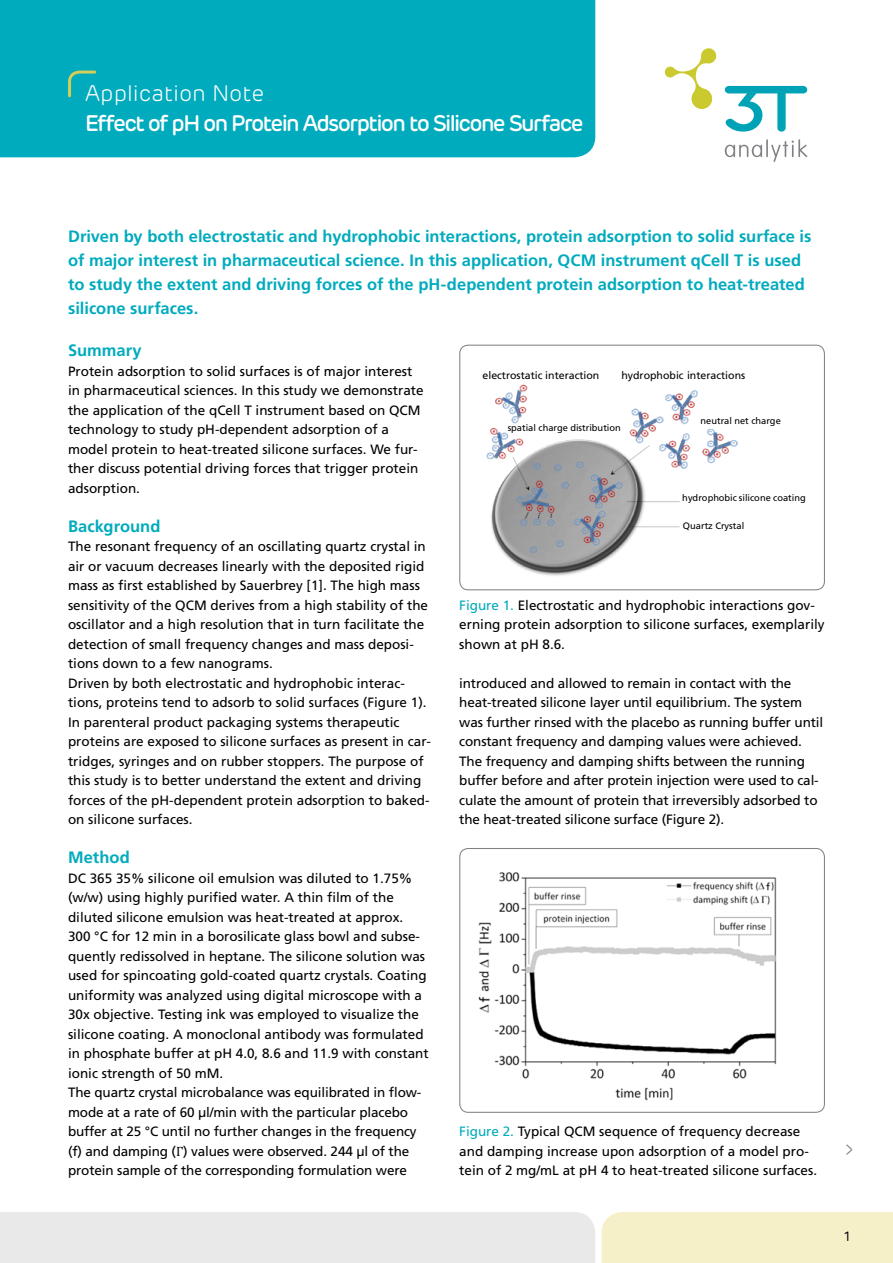
<style>
.page{position:relative;width:893px;height:1263px;background:#fff}
.page>*{position:absolute;margin:0;border:0;box-sizing:border-box;transform-origin:0 0}
.t1{font:200 30px "Rubrik";color:#808285}
.t2{font:500 22.5px "Rubrik";letter-spacing:-.075em;color:#fff}
.t3{font:300 22.5px "Rubrik";letter-spacing:-.005em;color:#fff}
.t4{font:700 16.5px/24px "Frutiger LT Std";color:#00abbd}
.t5{font:13.5px/19.5px "Frutiger LT Std";color:#000}
.t6{font:13.5px "Rubrik";color:#000}
.t7{font:10.5px "Frutiger LT Std";color:#000}
.t8{font:9.3px "Frutiger LT Std";color:#000}
.s1{font-family:"Cambria Math"}
.s2{color:#00abbd}
</style>
<div class="page">
<div style="left:0;top:1212px;width:595px;height:51px;background:#e9e9ea"></div>
<div style="left:602px;top:1212px;width:291px;height:51px;background:#f6f0c9"></div>
<div style="left:0;top:0;width:595px;height:157px;background:#00abbd"></div>
<svg style="left:725px;top:139px;width:82px;height:23px"></svg>
<svg style="left:725px;top:86px;width:82px;height:46px"></svg>
<svg style="left:665px;top:48px;width:52px;height:61px"></svg>
<svg style="left:67px;top:69px;width:31px;height:30px"></svg>
<img style="left:461px;top:849px;width:363px;height:252px">
<div style="left:459px;top:848px;width:366px;height:265px;border:1px solid #808285;border-radius:9px"></div>
<img style="left:460px;top:384px;width:278px;height:206px">
<div style="left:459px;top:345px;width:366px;height:245px;border:1px solid #808285;border-radius:9px"></div>
<h2 class="t3" style="left:85px;top:80px;width:181px">Application Note</h2>
<h2 class="t2" style="left:85px;top:110px;width:500px">Effect of pH on Protein Adsorption to Silicone Surface</h2>
<p class="t4" style="left:68px;top:224px;width:745px">Driven by both electrostatic and hydrophobic interactions, protein adsorption to solid surface is of major interest in pharmaceutical science. In this application, QCM instrument qCell T is used to study the extent and driving forces of the pH-dependent protein adsorption to heat-treated silicone surfaces.</p>
<p class="t4" style="left:68px;top:339px;width:75px">Summary</p>
<p class="t5" style="left:68px;top:361px;width:357px">Protein adsorption to solid surfaces is of major interest in pharmaceutical sciences. In this study we demonstrate the application of the qCell T instrument based on QCM technology to study pH-dependent adsorption of a model protein to heat-treated silicone surfaces. We fur&shy;ther discuss potential driving forces that trigger protein adsorption.</p>
<p class="t4" style="left:68px;top:514px;width:94px">Background</p>
<p class="t5" style="left:68px;top:537px;width:364px">The resonant frequency of an oscillating quartz crystal in air or vacuum decreases linearly with the deposited rigid mass as first established by Sauerbrey [1]. The high mass sensitivity of the QCM derives from a high stability of the oscillator and a high resolution that in turn facilitate the detection of small frequency changes and mass deposi&shy;tions down to a few nanograms.<br>Driven by both electrostatic and hydrophobic interac&shy;tions, proteins tend to adsorb to solid surfaces (Figure 1).<br>In parenteral product packaging systems therapeutic proteins are exposed to silicone surfaces as present in car&shy;tridges, syringes and on rubber stoppers. The purpose of this study is to better understand the extent and driving forces of the pH-dependent protein adsorption to baked&shy;on silicone surfaces.</p>
<p class="t4" style="left:68px;top:846px;width:63px">Method</p>
<p class="t5" style="left:68px;top:868px;width:362px">DC 365 35% silicone oil emulsion was diluted to 1.75% (w/w) using highly purified water. A thin film of the diluted silicone emulsion was heat-treated at approx.<br>300 °C for 12 min in a borosilicate glass bowl and subse&shy;quently redissolved in heptane. The silicone solution was used for spincoating gold-coated quartz crystals. Coating uniformity was analyzed using digital microscope with a 30x objective. Testing ink was employed to visualize the silicone coating. A monoclonal antibody was formulated in phosphate buffer at pH 4.0, 8.6 and 11.9 with constant ionic strength of 50 mM.<br>The quartz crystal microbalance was equilibrated in flow&shy;mode at a rate of 60 µl/min with the particular placebo buffer at 25 °C until no further changes in the frequency (f) and damping (<span class="s1">Г</span>) values were observed. 244 µl of the protein sample of the corresponding formulation were</p>
<p class="t7" style="left:482px;top:369px;width:118px">electrostatic interaction</p>
<p class="t7" style="left:621px;top:369px;width:125px">hydrophobic interactions</p>
<p class="t8" style="left:508px;top:423px;width:115px">spatial charge distribution</p>
<p class="t8" style="left:700px;top:415px;width:82px">neutral net charge</p>
<p class="t8" style="left:682px;top:492px;width:125px">hydrophobic silicone coating</p>
<p class="t8" style="left:683px;top:520px;width:63px">Quartz Crystal</p>
<p class="t5" style="left:459px;top:595px;width:367px"><span class="s2">Figure 1.</span> Electrostatic and hydrophobic interactions gov&shy;erning protein adsorption to silicone surfaces, exemplarily shown at pH 8.6.</p>
<p class="t5" style="left:459px;top:673px;width:366px">introduced and allowed to remain in contact with the heat-treated silicone layer until equilibrium. The system was further rinsed with the placebo as running buffer until constant frequency and damping values were achieved.<br>The frequency and damping shifts between the running buffer before and after protein injection were used to cal&shy;culate the amount of protein that irreversibly adsorbed to the heat-treated silicone surface (Figure 2).</p>
<p class="t5" style="left:459px;top:1122px;width:359px"><span class="s2">Figure 2.</span> Typical QCM sequence of frequency decrease and damping increase upon adsorption of a model pro&shy;tein of 2 mg/mL at pH 4 to heat-treated silicone surfaces.</p>
<h1 class="t1" style="left:843px;top:1133px;width:12px">›</h1>
<p class="t6" style="left:844px;top:1228px;width:8px">1</p>
</div>
